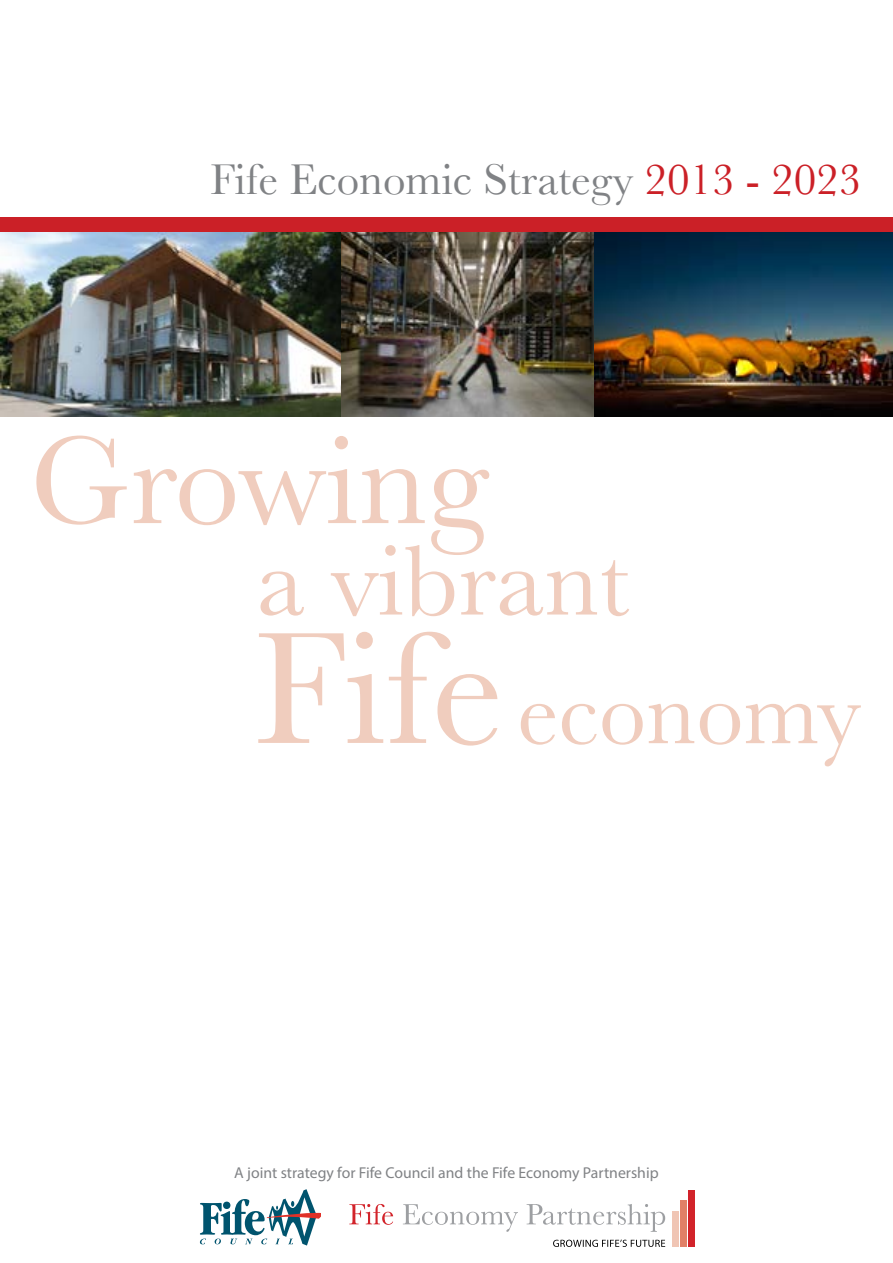
<style>
.page{position:relative;width:893px;height:1263px;background:#fff}
.page>*{position:absolute;margin:0;border:0;box-sizing:border-box;transform-origin:0 0}
.t1{font:165.45px "Baskerville";color:#f0cdbe}
.t2{font:129.75px "Baskerville";color:#f0cdbe}
.t3{font:103.5px "Baskerville";color:#f0cdbe}
.t4{font:94.5px "Baskerville";color:#f0cdbe}
.t5{font:45px "Baskerville";color:#808285}
.t6{font:15.75px "Myriad Pro";color:#808285}
.s1{color:#cb2027}
</style>
<div class="page">
<img style="left:594px;top:232px;width:299px;height:185px">
<div style="left:0;top:217px;width:893px;height:15px;background:#cb2027"></div>
<svg style="left:403px;top:1204px;width:262px;height:28px"></svg>
<svg style="left:349px;top:1204px;width:44px;height:21px"></svg>
<div style="left:688px;top:1190px;width:6px;height:57px;background:#d2232a"></div>
<div style="left:680px;top:1201px;width:6px;height:46px;background:#e18067"></div>
<div style="left:672px;top:1211px;width:6px;height:36px;background:#f0c5b4"></div>
<svg style="left:553px;top:1239px;width:112px;height:8px"></svg>
<svg style="left:200px;top:1189px;width:120px;height:56px"></svg>
<img style="left:0;top:232px;width:342px;height:185px">
<img style="left:342px;top:232px;width:252px;height:185px">
<h3 class="t5" style="left:210px;top:153px;width:653px">Fife Economic Strategy <span class="s1">2013 - 2023</span></h3>
<h2 class="t2" style="left:30px;top:405px;width:460px">Growing</h2>
<h3 class="t3" style="left:257px;top:520px;width:374px">a vibrant</h3>
<h1 class="t1" style="left:254px;top:592px;width:252px">Fife</h1>
<h3 class="t4" style="left:517px;top:657px;width:345px">economy</h3>
<p class="t6" style="left:234px;top:1163px;width:426px">A joint strategy for Fife Council and the Fife Economy Partnership</p>
</div>
